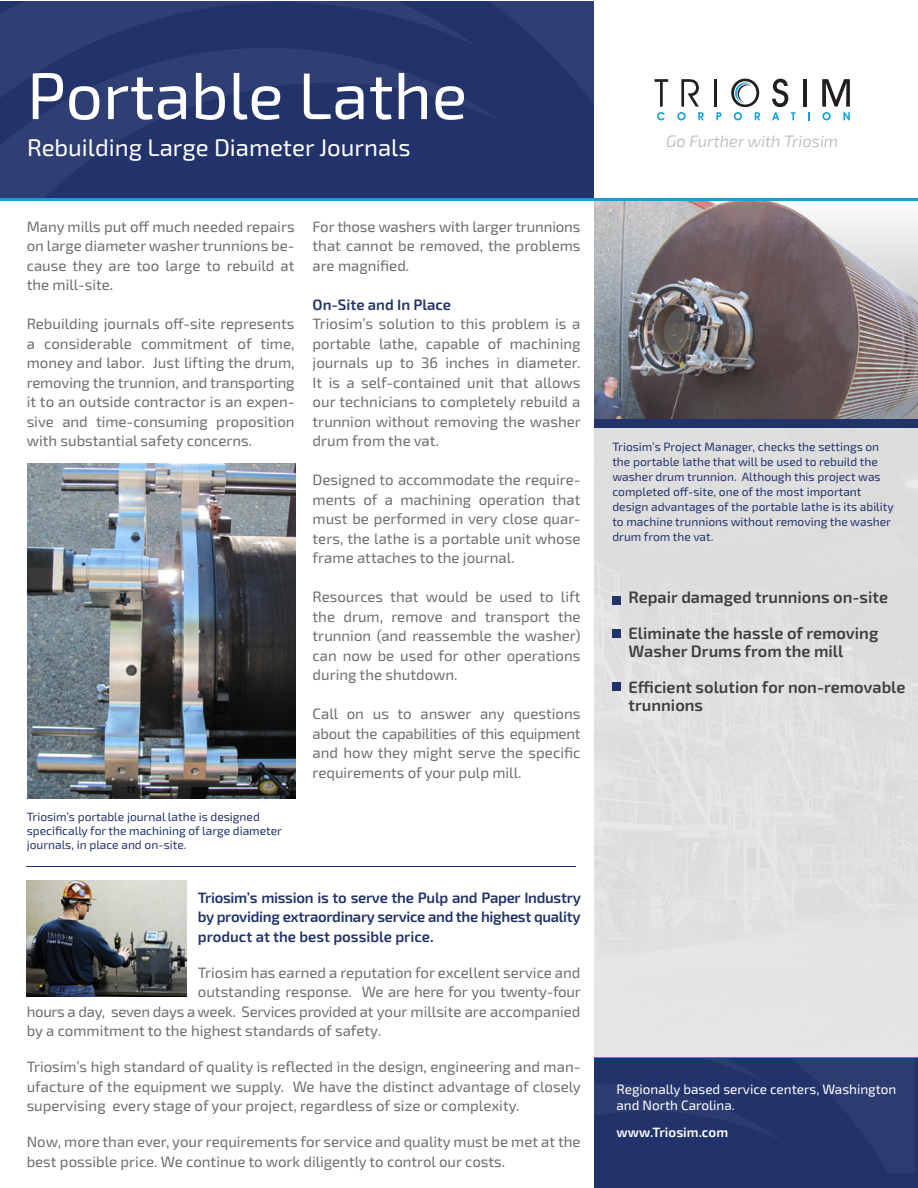
<style>
.page{position:relative;width:918px;height:1188px;background:#fff}
.page>*{position:absolute;margin:0;border:0;box-sizing:border-box;transform-origin:0 0}
.t1{font:66px "Exo 2";color:#fff}
.t2{font:24px "Exo 2";color:#fff}
.t3{font:600 16.5px/18px "Exo 2";color:#3e3e3f}
.t4{font:italic 300 16.5px "Exo 2";color:#b2b3b7}
.t5{font:15px/19.5px "Exo 2";color:#6c6d70;text-align:justify}
.t6{font:600 15px/19.5px "Exo 2";color:#22336b;text-align:justify}
.t7{font:15px "Exo 2";letter-spacing:-.02em;color:#6c6d70}
.t8{font:13.5px/16.2px "Exo 2";color:#fff}
.t9{font:600 13.5px "Exo 2";color:#fff}
.t10{font:12px/15px "Exo 2";color:#22336b}
</style>
<div class="page">
<div style="left:595px;top:428px;width:323px;height:629px;background:#dfdfdf"></div>
<div style="left:595px;top:1057px;width:323px;height:131px;background:#22336b"></div>
<svg style="left:479px;top:1px;width:115px;height:197px;background:#25366d"></svg>
<svg style="left:0;top:1px;width:479px;height:47px;background:#26376d"></svg>
<svg style="left:0;top:48px;width:503px;height:150px;background:#25366d"></svg>
<div style="left:595px;top:199px;width:323px;height:229px;background:#22336b"></div>
<img style="left:595px;top:201px;width:323px;height:217px">
<hr style="left:714px;top:79px;width:3px;height:28px;background:#231f20">
<hr style="left:803px;top:79px;width:4px;height:28px;background:#231f20">
<svg style="left:655px;top:79px;width:13px;height:41px"></svg>
<svg style="left:677px;top:79px;width:27px;height:41px"></svg>
<svg style="left:717px;top:112px;width:4px;height:8px"></svg>
<svg style="left:772px;top:79px;width:24px;height:41px"></svg>
<svg style="left:808px;top:112px;width:2px;height:8px"></svg>
<svg style="left:822px;top:79px;width:28px;height:41px"></svg>
<svg style="left:731px;top:79px;width:29px;height:41px"></svg>
<hr style="left:0;top:198px;width:918px;height:3px;background:#179dd9">
<hr style="left:595px;top:1057px;width:323px;height:1px;background:#179dd9">
<div style="left:612px;top:596px;width:9px;height:8px;background:#22336b"></div>
<div style="left:612px;top:629px;width:9px;height:8px;background:#22336b"></div>
<div style="left:612px;top:683px;width:9px;height:8px;background:#22336b"></div>
<img style="left:27px;top:463px;width:268px;height:336px">
<hr style="left:27px;top:866px;width:549px;height:1px;background:#22336b">
<img style="left:27px;top:880px;width:159px;height:117px">
<p class="t1" style="left:27px;top:50px;width:442px">Portable Lathe</p>
<p class="t2" style="left:27px;top:131px;width:385px">Rebuilding Large Diameter Journals</p>
<p class="t5" style="left:27px;top:216px;width:269px">Many mills put off much needed repairs on large diameter washer trunnions be&shy;cause they are too large to rebuild at the mill-site.</p>
<p class="t5" style="left:27px;top:314px;width:269px">Rebuilding journals off-site represents a considerable commitment of time, money and labor. Just lifting the drum, removing the trunnion, and transporting it to an outside contractor is an expen&shy;sive and time-consuming proposition with substantial safety concerns.</p>
<p class="t10" style="left:27px;top:809px;width:257px;line-height:14.4px">Triosim’s portable journal lathe is designed specifically for the machining of large diameter journals, in place and on-site.</p>
<p class="t5" style="left:313px;top:216px;width:269px">For those washers with larger trunnions that cannot be removed, the problems are magnified.</p>
<p class="t6" style="left:313px;top:294px;width:140px">On-Site and In Place</p>
<p class="t5" style="left:313px;top:314px;width:270px">Triosim’s solution to this problem is a portable lathe, capable of machining journals up to 36 inches in diameter.<br>It is a self-contained unit that allows our technicians to completely rebuild a trunnion without removing the washer drum from the vat.</p>
<p class="t5" style="left:313px;top:470px;width:269px">Designed to accommodate the require&shy;ments of a machining operation that must be performed in very close quar&shy;ters, the lathe is a portable unit whose frame attaches to the journal.</p>
<p class="t5" style="left:313px;top:587px;width:269px">Resources that would be used to lift the drum, remove and transport the trunnion (and reassemble the washer) can now be used for other operations during the shutdown.</p>
<p class="t5" style="left:313px;top:704px;width:269px">Call on us to answer any questions about the capabilities of this equipment and how they might serve the specific requirements of your pulp mill.</p>
<p class="t6" style="left:198px;top:887px;width:384px">Triosim’s mission is to serve the Pulp and Paper Industry by providing extraordinary service and the highest quality product at the best possible price.</p>
<p class="t5" style="left:198px;top:962px;width:384px">Triosim has earned a reputation for excellent service and</p>
<p class="t7" style="left:198px;top:981px;width:384px">outstanding response. We are here for you twenty-four</p>
<p class="t7" style="left:27px;top:1001px;width:555px">hours a day, seven days a week. Services provided at your millsite are accompanied</p>
<p class="t5" style="left:27px;top:1021px;width:356px">by a commitment to the highest standards of safety.</p>
<p class="t5" style="left:27px;top:1057px;width:556px">Triosim’s high standard of quality is reflected in the design, engineering and man&shy;ufacture of the equipment we supply. We have the distinct advantage of closely supervising every stage of your project, regardless of size or complexity.</p>
<p class="t5" style="left:27px;top:1132px;width:555px">Now, more than ever, your requirements for service and quality must be met at the best possible price. We continue to work diligently to control our costs.</p>
<p class="t4" style="left:666px;top:130px;width:174px">Go Further with Triosim</p>
<p class="t10" style="left:612px;top:439px;width:283px">Triosim’s Project Manager, checks the settings on the portable lathe that will be used to rebuild the washer drum trunnion. Although this project was completed off-site, one of the most important design advantages of the portable lathe is its ability to machine trunnions without removing the washer drum from the vat.</p>
<p class="t3" style="left:629px;top:587px;width:261px">Repair damaged trunnions on-site</p>
<p class="t3" style="left:629px;top:623px;width:251px">Eliminate the hassle of removing<br>Washer Drums from the mill</p>
<p class="t3" style="left:629px;top:677px;width:278px">Efficient solution for non-removable trunnions</p>
<p class="t8" style="left:617px;top:1080px;width:281px">Regionally based service centers, Washington and North Carolina.</p>
<p class="t9" style="left:617px;top:1122px;width:113px">www.Triosim.com</p>
</div>
